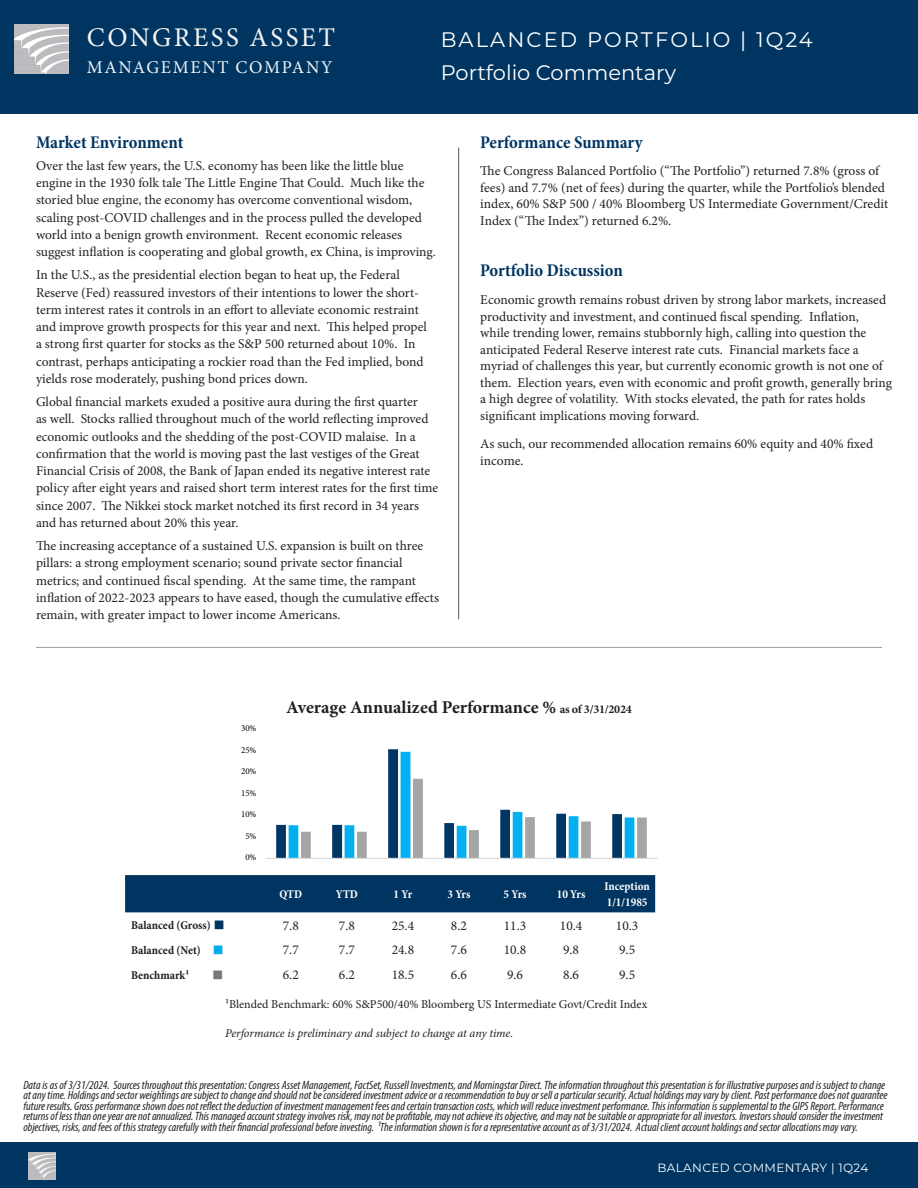
<style>
.page{position:relative;width:918px;height:1188px;background:#fff}
.page>*{position:absolute;margin:0;border:0;box-sizing:border-box;transform-origin:0 0}
.t1{font:27px "Minion Pro";letter-spacing:.09em;color:#f3f3f3}
.body{font:21px "Montserrat";letter-spacing:.1em;color:#fff}
.body-2{font:21px "Montserrat";color:#fff}
.chart_headings{font:700 18px "Minion Pro";color:#231f20}
.body-3{font:700 condensed 18px "Minion Pro";letter-spacing:-.005em;color:#003562}
.New_Commentary{font:700 condensed 18px "Minion Pro";letter-spacing:-.005em;color:#003562}
.heading{font:700 condensed 18px "Minion Pro";color:#003562}
.t2{font:18px "Minion Pro";letter-spacing:.09em;color:#f3f3f3}
.heading-2{font:13.5px/17.2px "Minion Pro";color:#231f20}
.body-4{font:13.5px/16.5px "Minion Pro";color:#231f20}
.t3{font:italic condensed 12px/10.5px "Myriad Pro";color:#231f20}
.body-5{font:12px "Minion Pro";color:#231f20}
.t4{font:italic 12px "Minion Pro";letter-spacing:-.01em;color:#231f20}
.t5{font:700 condensed 12px "Minion Pro";color:#231f20}
.body-6{font:700 condensed 12px "Minion Pro";letter-spacing:-.01em;color:#fff}
.t6{font:12px "Montserrat";letter-spacing:.03em;color:#fff}
.t7{font:12px "MS Gothic";color:#787878}
.t8{font:9px "Minion Pro";color:#000}
.s1{font-size:12px}
.s2{font-family:"MS Gothic";font-weight:400;font-stretch:normal;color:#003562}
.s3{font-family:"MS Gothic";font-weight:400;font-stretch:normal;color:#00aeef}
</style>
<div class="page">
<hr style="left:36px;top:647px;width:846px;height:1px;background:#a0a0a0">
<hr style="left:458px;top:148px;width:1px;height:471px;background:#57585a">
<div style="left:125px;top:875px;width:530px;height:37px;background:#003562"></div>
<div style="left:0;top:0;width:918px;height:113px;background:#003562"></div>
<img style="left:14px;top:25px;width:54px;height:49px">
<div style="left:0;top:1142px;width:918px;height:46px;background:#003562"></div>
<img style="left:28px;top:1152px;width:27px;height:27px">
<svg style="left:276px;top:749px;width:371px;height:109px"></svg>
<hr style="left:266px;top:858px;width:392px;height:1px;background:#d9d9d9">
<p class="t1" style="left:87px;top:20px;width:250px">CONGRESS ASSET</p>
<p class="body" style="left:441px;top:25px;width:374px">BALANCED PORTFOLIO | 1Q24</p>
<p class="t2" style="left:87px;top:56px;width:247px">MANAGEMENT COMPANY</p>
<p class="body-2" style="left:441px;top:58px;width:237px">Portfolio Commentary</p>
<p class="heading" style="left:36px;top:130px;width:149px">Market Environment</p>
<p class="heading-2" style="left:36px;top:157px;width:402px">Over the last few years, the U.S. economy has been like the little blue engine in the 1930 folk tale The Little Engine That Could. Much like the storied blue engine, the economy has overcome conventional wisdom, scaling post-COVID challenges and in the process pulled the developed world into a benign growth environment. Recent economic releases suggest inflation is cooperating and global growth, ex China, is improving.</p>
<p class="heading-2" style="left:36px;top:266px;width:392px">In the U.S., as the presidential election began to heat up, the Federal Reserve (Fed) reassured investors of their intentions to lower the short&shy;term interest rates it controls in an effort to alleviate economic restraint and improve growth prospects for this year and next. This helped propel a strong first quarter for stocks as the S&amp;P 500 returned about 10%. In contrast, perhaps anticipating a rockier road than the Fed implied, bond yields rose moderately, pushing bond prices down.</p>
<p class="heading-2" style="left:36px;top:393px;width:404px">Global financial markets exuded a positive aura during the first quarter<br>as well. Stocks rallied throughout much of the world reflecting improved economic outlooks and the shedding of the post-COVID malaise. In a confirmation that the world is moving past the last vestiges of the Great Financial Crisis of 2008, the Bank of Japan ended its negative interest rate policy after eight years and raised short term interest rates for the first time since 2007. The Nikkei stock market notched its first record in 34 years and has returned about 20% this year.</p>
<p class="heading-2" style="left:36px;top:537px;width:405px">The increasing acceptance of a sustained U.S. expansion is built on three pillars: a strong employment scenario; sound private sector financial metrics; and continued fiscal spending. At the same time, the rampant inflation of 2022-2023 appears to have eased, though the cumulative effects remain, with greater impact to lower income Americans.</p>
<p class="New_Commentary" style="left:480px;top:130px;width:164px">Performance Summary</p>
<p class="body-4" style="left:480px;top:163px;width:409px">The Congress Balanced Portfolio (“The Portfolio”) returned 7.8% (gross of fees) and 7.7% (net of fees) during the quarter, while the Portfolio’s blended index, 60% S&amp;P 500 / 40% Bloomberg US Intermediate Government/Credit Index (“The Index”) returned 6.2%.</p>
<p class="body-3" style="left:480px;top:257px;width:144px">Portfolio Discussion</p>
<p class="heading-2" style="left:480px;top:292px;width:413px;line-height:16.5px">Economic growth remains robust driven by strong labor markets, increased productivity and investment, and continued fiscal spending. Inflation,<br>while trending lower, remains stubbornly high, calling into question the anticipated Federal Reserve interest rate cuts. Financial markets face a myriad of challenges this year, but currently economic growth is not one of them. Election years, even with economic and profit growth, generally bring a high degree of volatility. With stocks elevated, the path for rates holds significant implications moving forward.</p>
<p class="heading-2" style="left:480px;top:436px;width:394px;line-height:16.5px">As such, our recommended allocation remains 60% equity and 40% fixed income.</p>
<p class="t8" style="left:241px;top:722px;width:17px">30%</p>
<p class="t8" style="left:241px;top:744px;width:17px">25%</p>
<p class="t8" style="left:241px;top:765px;width:17px">20%</p>
<p class="t8" style="left:241px;top:787px;width:17px">15%</p>
<p class="t8" style="left:241px;top:808px;width:17px">10%</p>
<p class="t8" style="left:245px;top:830px;width:13px">5%</p>
<p class="t8" style="left:245px;top:851px;width:13px">0%</p>
<p class="chart_headings" style="left:286px;top:695px;width:347px">Average Annualized Performance % <span class="s1">as of 3/31/2024</span></p>
<p class="body-6" style="left:280px;top:886px;width:24px">QTD</p>
<p class="body-6" style="left:336px;top:886px;width:24px">YTD</p>
<p class="body-6" style="left:394px;top:886px;width:20px">1 Yr</p>
<p class="body-6" style="left:447px;top:886px;width:25px">3 Yrs</p>
<p class="body-6" style="left:503px;top:886px;width:25px">5 Yrs</p>
<p class="body-6" style="left:557px;top:886px;width:30px">10 Yrs</p>
<p class="body-6" style="left:605px;top:878px;width:47px">Inception</p>
<p class="body-6" style="left:607px;top:894px;width:42px">1/1/1985</p>
<p class="t5" style="left:131px;top:917px;width:96px">Balanced (Gross) <span class="s2">■</span></p>
<p class="heading-2" style="left:283px;top:917px;width:18px">7.8</p>
<p class="heading-2" style="left:339px;top:917px;width:18px">7.8</p>
<p class="heading-2" style="left:392px;top:917px;width:24px">25.4</p>
<p class="heading-2" style="left:451px;top:917px;width:18px">8.2</p>
<p class="heading-2" style="left:504px;top:917px;width:24px">11.3</p>
<p class="heading-2" style="left:560px;top:917px;width:24px">10.4</p>
<p class="heading-2" style="left:616px;top:917px;width:24px">10.3</p>
<p class="t5" style="left:131px;top:942px;width:95px">Balanced (Net) <span class="s3">■</span></p>
<p class="heading-2" style="left:283px;top:941px;width:18px">7.7</p>
<p class="heading-2" style="left:339px;top:941px;width:18px">7.7</p>
<p class="heading-2" style="left:392px;top:941px;width:24px">24.8</p>
<p class="heading-2" style="left:451px;top:941px;width:18px">7.6</p>
<p class="heading-2" style="left:504px;top:941px;width:24px">10.8</p>
<p class="heading-2" style="left:563px;top:941px;width:18px">9.8</p>
<p class="heading-2" style="left:619px;top:941px;width:18px">9.5</p>
<p class="t5" style="left:131px;top:967px;width:60px">Benchmark1</p>
<p class="t7" style="left:212px;top:968px;width:13px">■</p>
<p class="heading-2" style="left:283px;top:966px;width:18px">6.2</p>
<p class="heading-2" style="left:339px;top:966px;width:18px">6.2</p>
<p class="heading-2" style="left:392px;top:966px;width:24px">18.5</p>
<p class="heading-2" style="left:451px;top:966px;width:18px">6.6</p>
<p class="heading-2" style="left:507px;top:966px;width:18px">9.6</p>
<p class="heading-2" style="left:563px;top:966px;width:18px">8.6</p>
<p class="heading-2" style="left:619px;top:966px;width:18px">9.5</p>
<p class="body-5" style="left:225px;top:996px;width:424px">¹Blended Benchmark: 60% S&amp;P500/40% Bloomberg US Intermediate Govt/Credit Index</p>
<p class="t4" style="left:225px;top:1025px;width:290px">Performance is preliminary and subject to change at any time.</p>
<p class="t3" style="left:23px;top:1079px;width:866px">Data is as of 3/31/2024. Sources throughout this presentation: Congress Asset Management, FactSet, Russell Investments, and Morningstar Direct. The information throughout this presentation is for illustrative purposes and is subject to change at any time. Holdings and sector weightings are subject to change and should not be considered investment advice or a recommendation to buy or sell a particular security. Actual holdings may vary by client. Past performance does not guarantee future results. Gross performance shown does not reflect the deduction of investment management fees and certain transaction costs, which will reduce investment performance. This information is supplemental to the GIPS Report. Performance returns of less than one year are not annualized. This managed account strategy involves risk, may not be profitable, may not achieve its objective, and may not be suitable or appropriate for all investors. Investors should consider the investment objectives, risks, and fees of this strategy carefully with their financial professional before investing. 1The information shown is for a representative account as of 3/31/2024. Actual client account holdings and sector allocations may vary.</p>
<p class="t6" style="left:657px;top:1159px;width:212px">BALANCED COMMENTARY | 1Q24</p>
</div>
